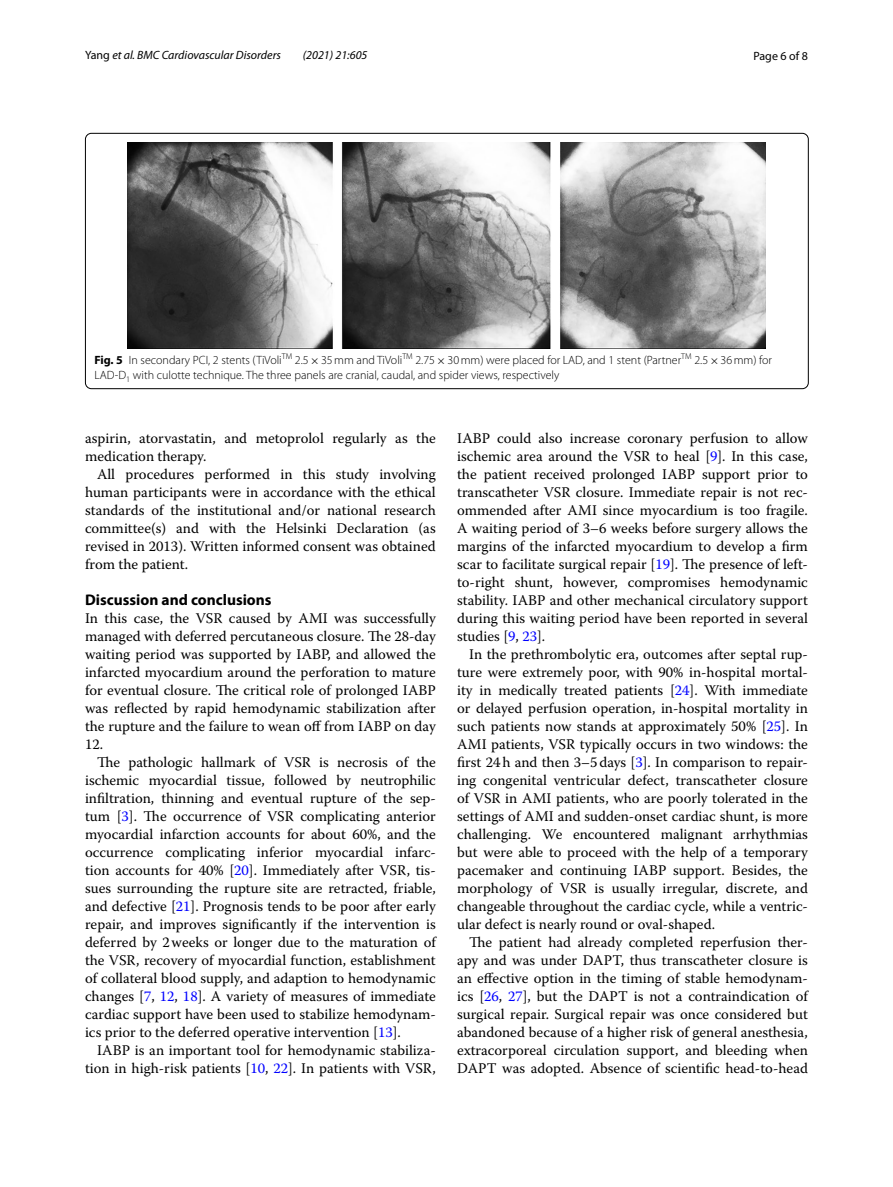
<style>
.page{position:relative;width:893px;height:1187px;background:#fff}
.page>*{position:absolute;margin:0;border:0;box-sizing:border-box;transform-origin:0 0}
.t1{font:700 15.45px "Myriad Pro";color:#000}
.t2{font:14.7px/18px "Warnock Pro";color:#000;text-align:justify}
.t3{font:300 12px/15px "Myriad Pro";color:#000}
.t4{font:italic 12px "Myriad Pro";color:#000}
.t5{font:12px "Myriad Pro";color:#000}
.s1{font-style:normal}
.s2{font-weight:700}
.s3{font-family:"MTSY";font-weight:400}
.s4{color:#00f}
</style>
<div class="page">
<img style="left:128px;top:142px;width:638px;height:207px">
<div style="left:85px;top:133px;width:723px;height:256px;border:1px solid #000;border-radius:6px"></div>
<p class="t4" style="left:85px;top:48px;width:197px"><span class="s1">Yang</span> et al. BMC Cardiovascular Disorders</p>
<p class="t4" style="left:303px;top:48px;width:66px">(2021) 21:605</p>
<p class="t5" style="left:753px;top:48px;width:56px">Page 6 of 8</p>
<p class="t3" style="left:94px;top:352px;width:679px"><span class="s2">Fig. 5</span> In secondary PCI, 2 stents (TiVoli<sup>TM</sup> 2.5<span class="s3">×</span>35mm and TiVoli<sup>TM</sup> 2.75<span class="s3">×</span>30mm) were placed for LAD, and 1 stent (Partner<sup>TM</sup> 2.5<span class="s3">×</span>36mm) for<br>LAD-D<sub>1</sub> with culotte technique. The three panels are cranial, caudal, and spider views, respectively</p>
<p class="t2" style="left:85px;top:429px;width:352px">aspirin, atorvastatin, and metoprolol regularly as the medication therapy.</p>
<p class="t2" style="left:85px;top:465px;width:352px;text-indent:12px">All procedures performed in this study involving human participants were in accordance with the ethical standards of the institutional and/or national research committee(s) and with the Helsinki Declaration (as revised in 2013). Written informed consent was obtained from the patient.</p>
<p class="t1" style="left:85px;top:590px;width:188px">Discussion and conclusions</p>
<p class="t2" style="left:85px;top:609px;width:352px">In this case, the VSR caused by AMI was successfully managed with deferred percutaneous closure. The 28-day waiting period was supported by IABP, and allowed the infarcted myocardium around the perforation to mature for eventual closure. The critical role of prolonged IABP was reflected by rapid hemodynamic stabilization after the rupture and the failure to wean off from IABP on day 12.</p>
<p class="t2" style="left:85px;top:753px;width:352px;text-indent:12px">The pathologic hallmark of VSR is necrosis of the ischemic myocardial tissue, followed by neutrophilic infiltration, thinning and eventual rupture of the sep&shy;tum [<span class="s4">3</span>]. The occurrence of VSR complicating anterior myocardial infarction accounts for about 60%, and the occurrence complicating inferior myocardial infarc&shy;tion accounts for 40% [<span class="s4">20</span>]. Immediately after VSR, tis&shy;sues surrounding the rupture site are retracted, friable, and defective [<span class="s4">21</span>]. Prognosis tends to be poor after early repair, and improves significantly if the intervention is deferred by 2weeks or longer due to the maturation of the VSR, recovery of myocardial function, establishment of collateral blood supply, and adaption to hemodynamic changes [<span class="s4">7</span>, <span class="s4">12</span>, <span class="s4">18</span>]. A variety of measures of immediate cardiac support have been used to stabilize hemodynam&shy;ics prior to the deferred operative intervention [<span class="s4">13</span>].</p>
<p class="t2" style="left:85px;top:1041px;width:352px;text-align:right">IABP is an important tool for hemodynamic stabiliza&shy;tion in high-risk patients [<span class="s4">10</span>, <span class="s4">22</span>]. In patients with VSR,</p>
<p class="t2" style="left:457px;top:429px;width:352px">IABP could also increase coronary perfusion to allow ischemic area around the VSR to heal [<span class="s4">9</span>]. In this case, the patient received prolonged IABP support prior to transcatheter VSR closure. Immediate repair is not rec&shy;ommended after AMI since myocardium is too fragile.<br>A waiting period of 3–6 weeks before surgery allows the margins of the infarcted myocardium to develop a firm scar to facilitate surgical repair [<span class="s4">19</span>]. The presence of left&shy;to-right shunt, however, compromises hemodynamic stability. IABP and other mechanical circulatory support during this waiting period have been reported in several studies [<span class="s4">9</span>, <span class="s4">23</span>].</p>
<p class="t2" style="left:457px;top:645px;width:352px;text-indent:12px">In the prethrombolytic era, outcomes after septal rup&shy;ture were extremely poor, with 90% in-hospital mortal&shy;ity in medically treated patients [<span class="s4">24</span>]. With immediate or delayed perfusion operation, in-hospital mortality in such patients now stands at approximately 50% [<span class="s4">25</span>]. In AMI patients, VSR typically occurs in two windows: the first 24h and then 3–5days [<span class="s4">3</span>]. In comparison to repair&shy;ing congenital ventricular defect, transcatheter closure of VSR in AMI patients, who are poorly tolerated in the settings of AMI and sudden-onset cardiac shunt, is more challenging. We encountered malignant arrhythmias but were able to proceed with the help of a temporary pacemaker and continuing IABP support. Besides, the morphology of VSR is usually irregular, discrete, and changeable throughout the cardiac cycle, while a ventric&shy;ular defect is nearly round or oval-shaped.</p>
<p class="t2" style="left:457px;top:933px;width:352px;text-indent:12px">The patient had already completed reperfusion ther&shy;apy and was under DAPT, thus transcatheter closure is an effective option in the timing of stable hemodynam&shy;ics [<span class="s4">26</span>, <span class="s4">27</span>], but the DAPT is not a contraindication of surgical repair. Surgical repair was once considered but abandoned because of a higher risk of general anesthesia, extracorporeal circulation support, and bleeding when DAPT was adopted. Absence of scientific head-to-head</p>
</div>
